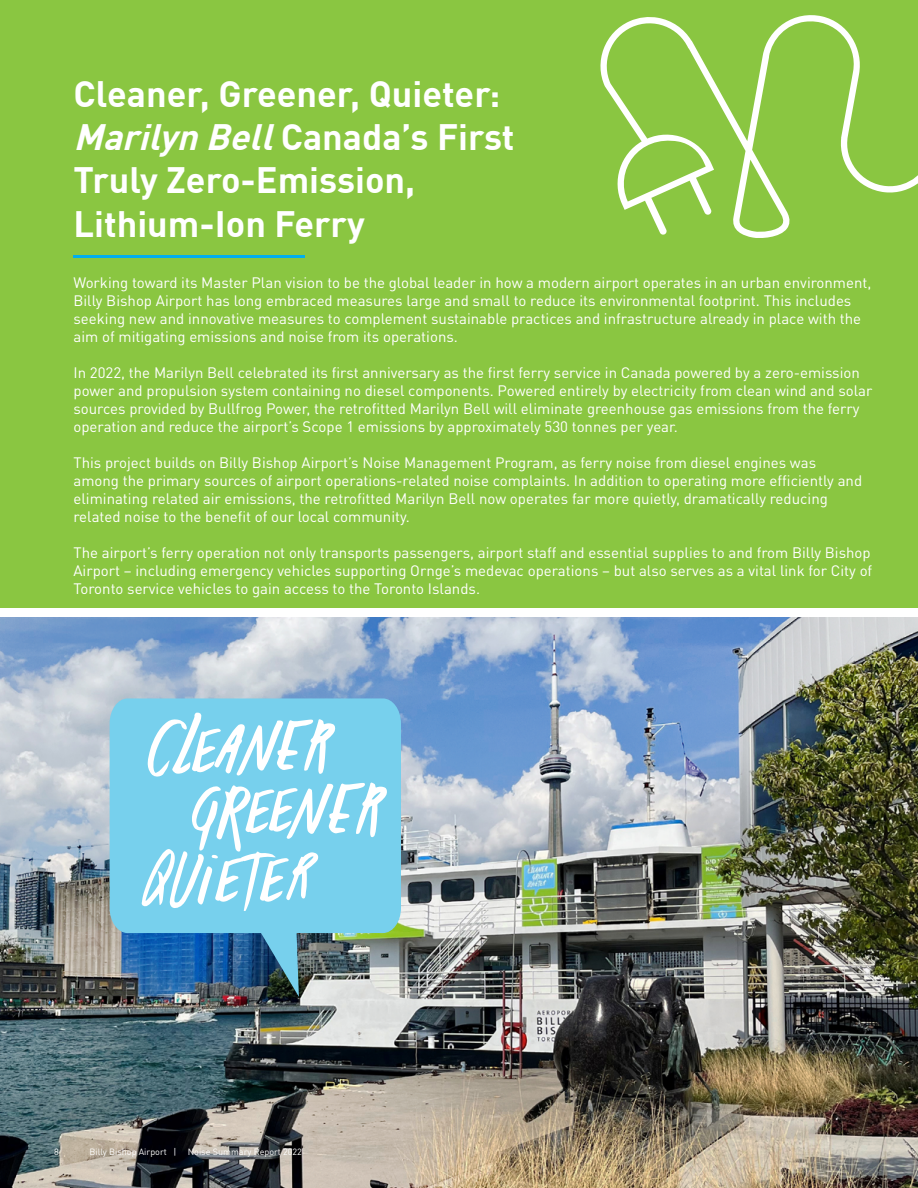
<style>
.page{position:relative;width:918px;height:1188px;background:#fff}
.page>*{position:absolute;margin:0;border:0;box-sizing:border-box;transform-origin:0 0}
.t1{font:700 36px/43.2px "DINOT";color:#fff}
.t2{font:15px/18px "DINOT";color:#fff}
.t3{font:9px "DINOT";color:#fff}
.s1{font-style:italic}
</style>
<div class="page">
<div style="left:0;top:0;width:918px;height:608px;background:#8ac641"></div>
<img style="left:0;top:618px;width:918px;height:570px">
<img style="left:110px;top:698px;width:291px;height:299px">
<svg style="left:141px;top:712px;width:246px;height:199px"></svg>
<svg style="left:600px;top:15px;width:318px;height:223px"></svg>
<hr style="left:73px;top:255px;width:232px;height:3px;background:#00aeef">
<h1 class="t1" style="left:73px;top:69px;width:443px">Cleaner, Greener, Quieter:<br><span class="s1">MarilynBell</span>Canada’s First<br>Truly Zero-Emission,<br>Lithium-Ion Ferry</h1>
<p class="t2" style="left:73px;top:273px;width:800px">Working toward its Master Plan vision to be the global leader in how a modern airport operates in an urban environment, Billy Bishop Airport has long embraced measures large and small to reduce its environmental footprint. This includes seeking new and innovative measures to complement sustainable practices and infrastructure already in place with the aim of mitigating emissions and noise from its operations.</p>
<p class="t2" style="left:73px;top:363px;width:800px">In 2022, the Marilyn Bell celebrated its first anniversary as the first ferry service in Canada powered by a zero-emission power and propulsion system containing no diesel components. Powered entirely by electricity from clean wind and solar sources provided by Bullfrog Power, the retrofitted Marilyn Bell will eliminate greenhouse gas emissions from the ferry operation and reduce the airport’s Scope 1 emissions by approximately 530 tonnes per year.</p>
<p class="t2" style="left:73px;top:453px;width:790px">This project builds on Billy Bishop Airport’s Noise Management Program, as ferry noise from diesel engines was among the primary sources of airport operations-related noise complaints. In addition to operating more efficiently and eliminating related air emissions, the retrofitted Marilyn Bell now operates far more quietly, dramatically reducing related noise to the benefit of our local community.</p>
<p class="t2" style="left:73px;top:543px;width:800px;text-align:justify">The airport’s ferry operation not only transports passengers, airport staff and essential supplies to and from Billy Bishop Airport – including emergency vehicles supporting Ornge’s medevac operations – but also serves as a vital link for City of Toronto service vehicles to gain access to the Toronto Islands.</p>
<p class="t3" style="left:54px;top:1146px;width:6px">8</p>
<p class="t3" style="left:89px;top:1146px;width:214px">Billy Bishop Airport | Noise Summary Report 2022</p>
</div>
